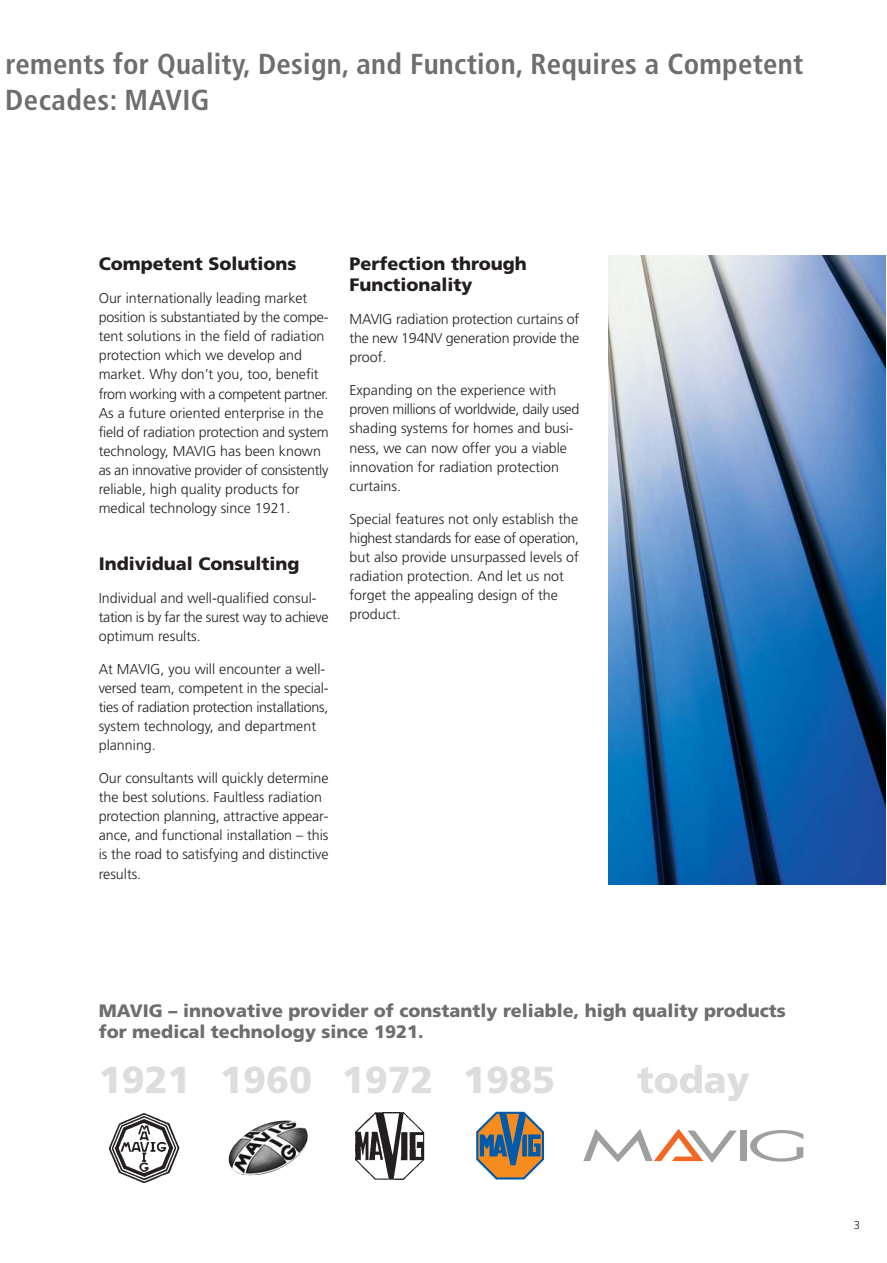
<style>
.page{position:relative;width:887px;height:1263px;background:#fff}
.page>*{position:absolute;margin:0;border:0;box-sizing:border-box;transform-origin:0 0}
.t1{font:900 37.5px "Frutiger";color:#dcddde}
.t2{font:700 condensed 28.8px/36.2px "Frutiger";letter-spacing:.01em;color:#6d6e70}
.t3{font:900 18px/21px "Frutiger";color:#6d6e70}
.t4{font:900 18px/21px "Frutiger";color:#231f20}
.t5{font:300 14.25px/19px "Frutiger";color:#231f20}
.t6{font:300 11.25px "Frutiger";color:#231f20}
</style>
<div class="page">
<img style="left:110px;top:1113px;width:70px;height:70px">
<img style="left:355px;top:1112px;width:70px;height:68px">
<svg style="left:476px;top:1111px;width:68px;height:69px"></svg>
<div style="left:739px;top:1131px;width:7px;height:30px;background:#9d9fa1"></div>
<svg style="left:750px;top:1130px;width:53px;height:32px"></svg>
<svg style="left:583px;top:1129px;width:153px;height:34px"></svg>
<img style="left:229px;top:1121px;width:79px;height:54px">
<img style="left:608px;top:256px;width:277px;height:629px">
<h2 class="t2" style="left:5px;top:48px;width:799px">rements for Quality, Design, and Function, Requires a Competent<br>Decades: MAVIG</h2>
<p class="t4" style="left:99px;top:255px;width:199px">Competent Solutions</p>
<p class="t5" style="left:99px;top:290px;width:231px">Our internationally leading market position is substantiated by the compe&shy;tent solutions in the field of radiation protection which we develop and market. Why don’t you, too, benefit from working with a competent partner.<br>As a future oriented enterprise in the field of radiation protection and system technology, MAVIG has been known as an innovative provider of consistently reliable, high quality products for medical technology since 1921.</p>
<p class="t4" style="left:99px;top:555px;width:202px">Individual Consulting</p>
<p class="t5" style="left:99px;top:590px;width:231px">Individual and well-qualified consul&shy;tation is by far the surest way to achieve optimum results.</p>
<p class="t5" style="left:99px;top:661px;width:231px">At MAVIG, you will encounter a well&shy;versed team, competent in the special&shy;ties of radiation protection installations, system technology, and department planning.</p>
<p class="t5" style="left:99px;top:770px;width:231px">Our consultants will quickly determine the best solutions. Faultless radiation protection planning, attractive appear&shy;ance, and functional installation – this is the road to satisfying and distinctive results.</p>
<p class="t4" style="left:349px;top:255px;width:179px">Perfection through<br>Functionality</p>
<p class="t5" style="left:349px;top:311px;width:231px;text-align:justify">MAVIG radiation protection curtains of the new 194NV generation provide the proof.</p>
<p class="t5" style="left:349px;top:382px;width:231px">Expanding on the experience with proven millions of worldwide, daily used shading systems for homes and busi&shy;ness, we can now offer you a viable innovation for radiation protection curtains.</p>
<p class="t5" style="left:349px;top:510px;width:231px">Special features not only establish the highest standards for ease of operation, but also provide unsurpassed levels of radiation protection. And let us not forget the appealing design of the product.</p>
<p class="t3" style="left:99px;top:1002px;width:688px">MAVIG – innovative provider of constantly reliable, high quality products for medical technology since 1921.</p>
<h1 class="t1" style="left:99px;top:1065px;width:458px">1921 1960 1972 1985</h1>
<h1 class="t1" style="left:637px;top:1065px;width:114px">today</h1>
<p class="t6" style="left:853px;top:1221px;width:8px">3</p>
</div>
